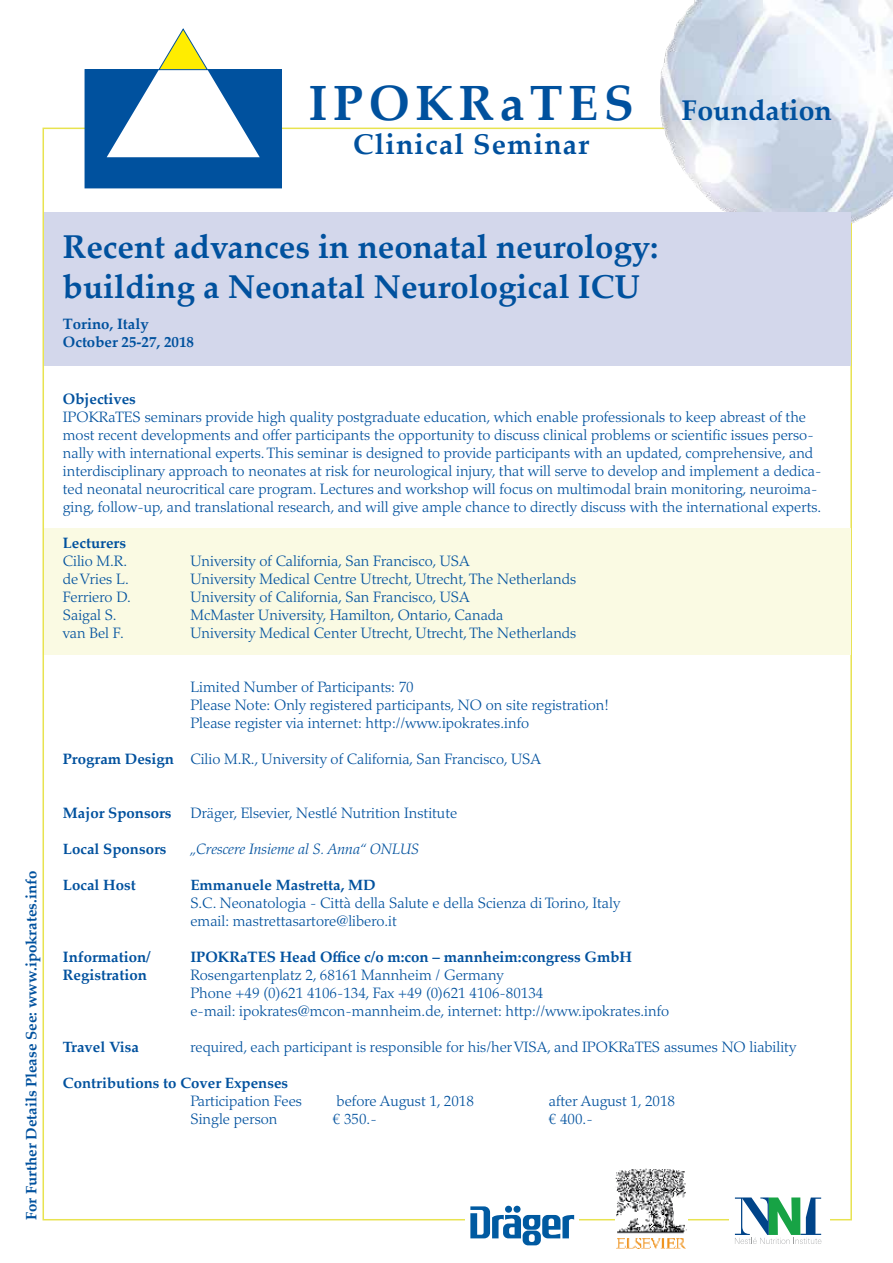
<style>
.page{position:relative;width:893px;height:1263px;background:#fff}
.page>*{position:absolute;margin:0;border:0;box-sizing:border-box;transform-origin:0 0}
.t1{font:700 49.5px "Palatino Linotype";letter-spacing:.11em;color:#00519e}
.t2{font:700 33px/39.6px "Palatino Linotype";color:#00519e}
.t3{font:700 28.5px "Palatino Linotype";letter-spacing:.04em;color:#00519e}
.t4{font:700 28.5px "Palatino Linotype";color:#00519e}
.t5{font:300 15px/18px "Palatino LT Std";color:#00519e}
.t6{font:700 15px/18px "Palatino Linotype";color:#00519e}
.t7{font:700 15px "Palatino LT Std";color:#00519e}
.t8{font:italic 300 15px "Palatino LT Std";color:#00519e}
.s1{font-family:"Palatino Linotype";font-weight:700}
</style>
<div class="page">
<svg style="left:470px;top:1206px;width:104px;height:39px"></svg>
<img style="left:616px;top:1169px;width:71px;height:79px">
<div style="left:85px;top:70px;width:196px;height:118px;background:#00519e"></div>
<div style="left:85px;top:70px;width:197px;height:118px;border:1px solid #00519e"></div>
<svg style="left:107px;top:29px;width:153px;height:128px"></svg>
<svg style="left:735px;top:1197px;width:86px;height:47px"></svg>
<img style="left:661px;top:0;width:232px;height:232px">
<div style="left:44px;top:528px;width:806px;height:127px;background:#fafae3"></div>
<div style="left:44px;top:213px;width:806px;height:153px;background:#d3d7eb"></div>
<h1 class="t1" style="left:308px;top:68px;width:327px">IPOKRaTES</h1>
<h3 class="t3" style="left:353px;top:124px;width:238px">Clinical Seminar</h3>
<h3 class="t4" style="left:682px;top:90px;width:152px">Foundation</h3>
<p class="t6" style="left:22px;top:1220px;width:351px;rotate:-90deg">For Further Details Please See: www.ipokrates.info</p>
<h2 class="t2" style="left:63px;top:226px;width:597px">Recent advances in neonatal neurology: building a Neonatal Neurological ICU</h2>
<p class="t6" style="left:63px;top:314px;width:133px">Torino, Italy<br>October 25-27, 2018</p>
<p class="t6" style="left:63px;top:389px;width:75px">Objectives</p>
<p class="t5" style="left:63px;top:408px;width:760px">IPOKRaTES seminars provide high quality postgraduate education, which enable professionals to keep abreast of the most recent developments and offer participants the opportunity to discuss clinical problems or scientific issues perso&shy;nally with international experts. This seminar is designed to provide participants with an updated, comprehensive, and interdisciplinary approach to neonates at risk for neurological injury, that will serve to develop and implement a dedica&shy;ted neonatal neurocritical care program. Lectures and workshop will focus on multimodal brain monitoring, neuroima&shy;ging, follow-up, and translational research, and will give ample chance to directly discuss with the international experts.</p>
<p class="t6" style="left:63px;top:533px;width:65px">Lecturers</p>
<p class="t5" style="left:63px;top:552px;width:66px">Cilio M.R.</p>
<p class="t5" style="left:190px;top:552px;width:281px">University of California, San Francisco, USA</p>
<p class="t5" style="left:63px;top:570px;width:67px">de Vries L.</p>
<p class="t5" style="left:190px;top:570px;width:387px">University Medical Centre Utrecht, Utrecht, The Netherlands</p>
<p class="t5" style="left:63px;top:588px;width:70px">Ferriero D.</p>
<p class="t5" style="left:190px;top:588px;width:281px">University of California, San Francisco, USA</p>
<p class="t5" style="left:63px;top:606px;width:55px">Saigal S.</p>
<p class="t5" style="left:190px;top:606px;width:315px">McMaster University, Hamilton, Ontario, Canada</p>
<p class="t5" style="left:63px;top:624px;width:62px">van Bel F.</p>
<p class="t5" style="left:190px;top:624px;width:387px">University Medical Center Utrecht, Utrecht, The Netherlands</p>
<p class="t5" style="left:190px;top:678px;width:420px">Limited Number of Participants: 70<br>Please Note: Only registered participants, NO on site registration!<br>Please register via internet: http://www.ipokrates.info</p>
<p class="t5" style="left:63px;top:750px;width:480px"><span class="s1">Program Design</span> Cilio M.R., University of California, San Francisco, USA</p>
<p class="t6" style="left:63px;top:803px;width:110px">Major Sponsors</p>
<p class="t5" style="left:190px;top:804px;width:268px">Dräger, Elsevier, Nestlé Nutrition Institute</p>
<p class="t7" style="left:63px;top:840px;width:105px">Local Sponsors</p>
<p class="t8" style="left:190px;top:840px;width:230px">„Crescere Insieme al S. Anna“ ONLUS</p>
<p class="t7" style="left:63px;top:876px;width:74px">Local Host</p>
<p class="t7" style="left:190px;top:876px;width:187px">Emmanuele Mastretta, MD</p>
<p class="t5" style="left:190px;top:894px;width:431px">S.C. Neonatologia - Città della Salute e della Scienza di Torino, Italy email: mastrettasartore@libero.it</p>
<p class="t6" style="left:63px;top:947px;width:89px">Information/</p>
<p class="t6" style="left:190px;top:947px;width:443px">IPOKRaTES Head Office c/o m:con – mannheim:congress GmbH</p>
<p class="t6" style="left:63px;top:965px;width:86px">Registration</p>
<p class="t5" style="left:190px;top:966px;width:480px">Rosengartenplatz 2, 68161 Mannheim / Germany<br>Phone +49 (0)621 4106-134, Fax +49 (0)621 4106-80134<br>e-mail: ipokrates@mcon-mannheim.de, internet: http://www.ipokrates.info</p>
<p class="t7" style="left:63px;top:1038px;width:78px">Travel Visa</p>
<p class="t5" style="left:190px;top:1038px;width:607px">required, each participant is responsible for his/her VISA, and IPOKRaTES assumes NO liability</p>
<p class="t7" style="left:63px;top:1074px;width:227px">Contributions to Cover Expenses</p>
<p class="t5" style="left:190px;top:1092px;width:113px">Participation Fees</p>
<p class="t5" style="left:337px;top:1092px;width:139px">before August 1, 2018</p>
<p class="t5" style="left:549px;top:1092px;width:128px">after August 1, 2018</p>
<p class="t5" style="left:190px;top:1110px;width:89px">Single person</p>
<p class="t5" style="left:333px;top:1110px;width:45px">€ 350.-</p>
<p class="t5" style="left:549px;top:1110px;width:45px">€ 400.-</p>
</div>
